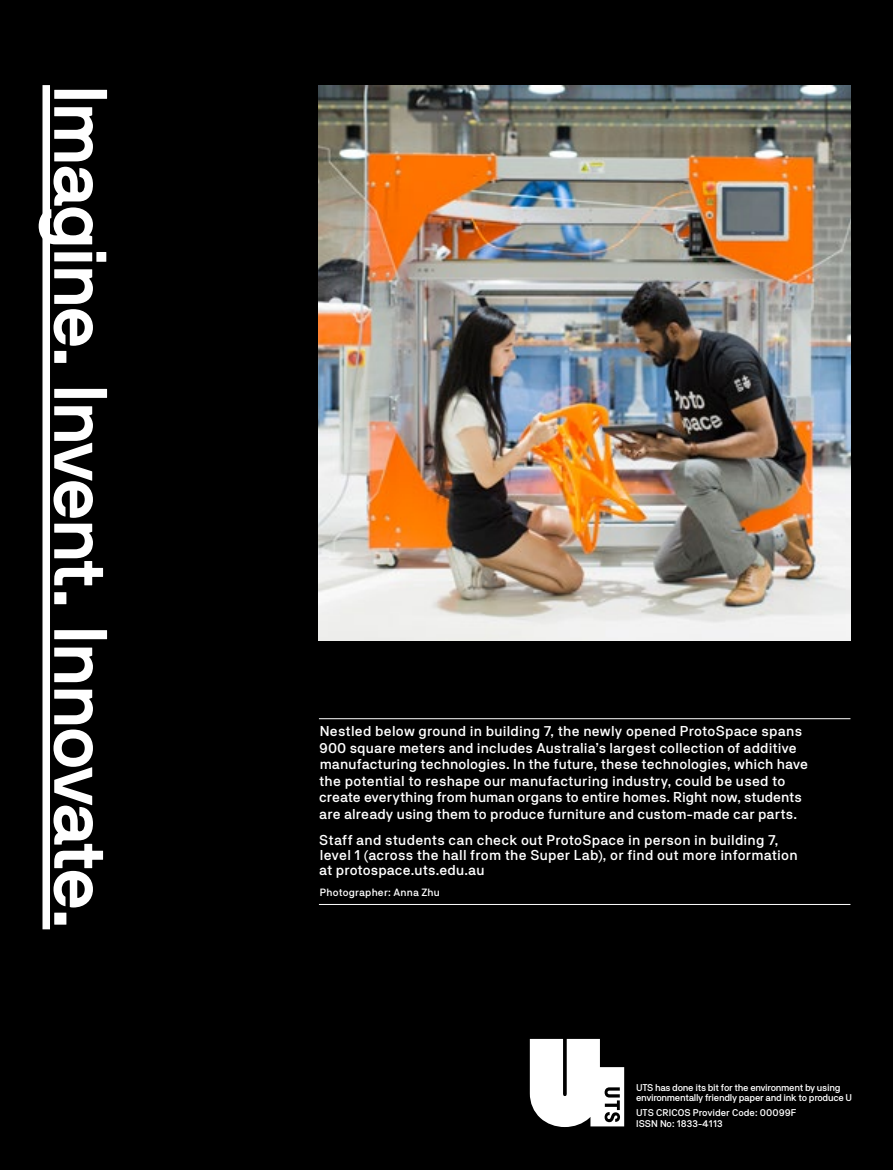
<style>
.page{position:relative;width:893px;height:1170px;background:#fff}
.page>*{position:absolute;margin:0;border:0;box-sizing:border-box;transform-origin:0 0}
.t1{font:700 75px "NB International Pro";letter-spacing:-.015em;color:#fff}
.t2{font:500 14.25px/16.5px "NB Akademie Std";letter-spacing:.01em;color:#fff}
.t3{font:500 10.5px "NB Akademie Std";letter-spacing:.02em;color:#fff}
.t4{font:500 9.75px/10.5px "NB Akademie Std";letter-spacing:-.03em;color:#fff}
.t5{font:500 9.75px/10.5px "NB Akademie Std";color:#fff}
</style>
<div class="page">
<div style="left:0;top:0;width:893px;height:1169px;background:#000"></div>
<div style="left:43px;top:85px;width:7px;height:844px;background:#fff"></div>
<hr style="left:319px;top:718px;width:531px;height:1px;background:#fff">
<hr style="left:319px;top:904px;width:531px;height:1px;background:#fff">
<svg style="left:530px;top:1038px;width:94px;height:88px;background:#d1d1d1"></svg>
<img style="left:319px;top:85px;width:531px;height:555px">
<h1 class="t1" style="left:123px;top:85px;width:845px;rotate:90deg">Imagine. Invent. Innovate.</h1>
<p class="t2" style="left:319px;top:722px;width:490px">Nestled below ground in building 7, the newly opened ProtoSpace spans 900 square meters and includes Australia’s largest collection of additive manufacturing technologies. In the future, these technologies, which have the potential to reshape our manufacturing industry, could be used to create everything from human organs to entire homes. Right now, students are already using them to produce furniture and custom-made car parts.</p>
<p class="t2" style="left:319px;top:832px;width:480px;line-height:15px">Staff and students can check out ProtoSpace in person in building 7, level 1 (across the hall from the Super Lab), or find out more information at protospace.uts.edu.au</p>
<p class="t3" style="left:320px;top:885px;width:121px">Photographer: Anna Zhu</p>
<p class="t4" style="left:636px;top:1081px;width:218px">UTS has done its bit for the environment by using environmentally friendly paper and ink to produce U</p>
<p class="t5" style="left:636px;top:1107px;width:162px">UTS CRICOS Provider Code: 00099F<br>ISSN No: 1833-4113</p>
</div>
